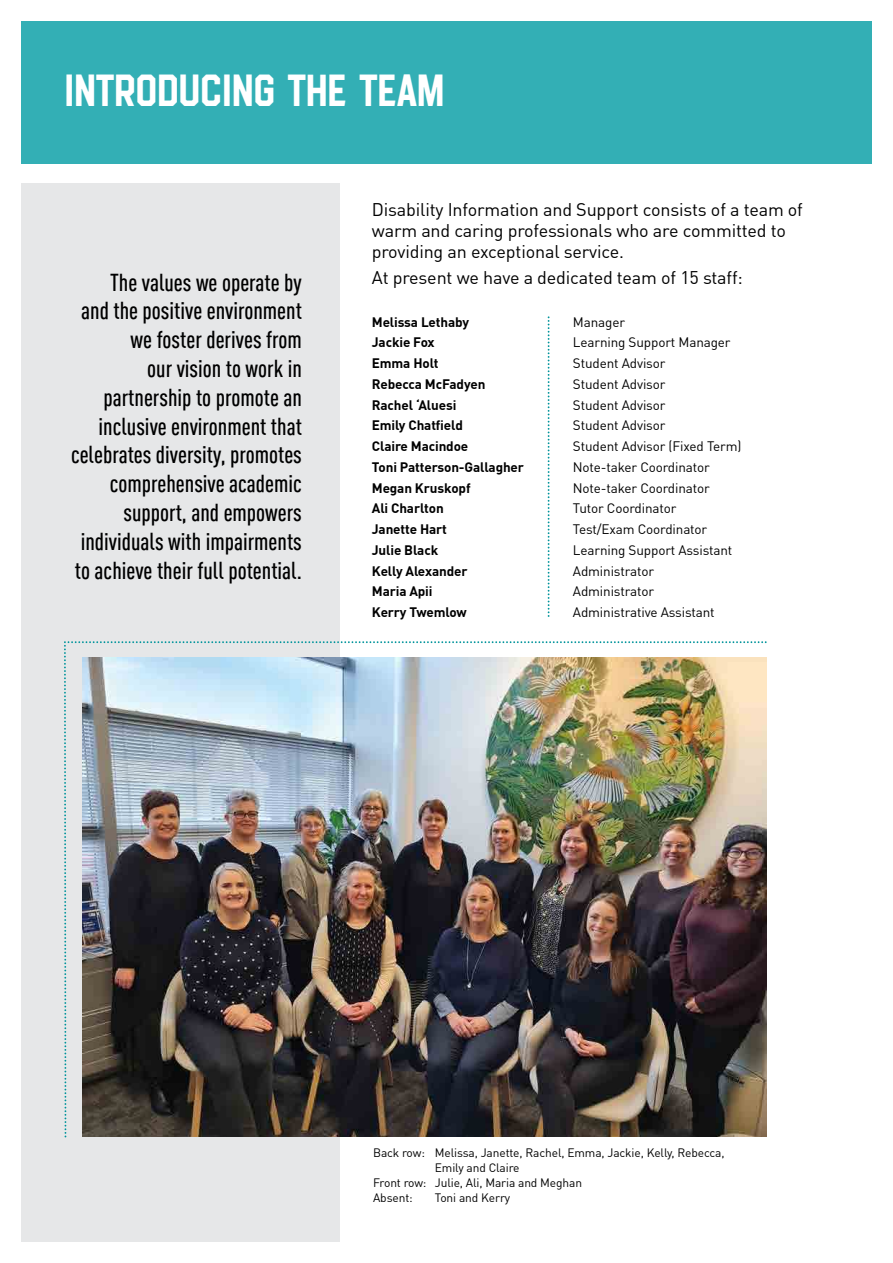
<style>
.page{position:relative;width:893px;height:1263px;background:#fff}
.page>*{position:absolute;margin:0;border:0;box-sizing:border-box;transform-origin:0 0}
.t1{font:500 45px "Evanston Tavern 1846";letter-spacing:-.025em;color:#fff}
.t2{font:500 condensed 24px/28.8px "DIN Pro";color:#000;text-align:right}
.t3{font:18px/21px "DIN Pro";letter-spacing:-.01em;color:#000}
.t4{font:13.5px "DIN Pro";letter-spacing:-.01em;color:#000}
.t5{font:700 13.5px "DIN Pro";letter-spacing:-.01em;color:#000}
.t6{font:12px "DIN Pro";letter-spacing:-.01em;color:#000}
</style>
<div class="page">
<div style="left:21px;top:183px;width:319px;height:1059px;background:#e6e7e8"></div>
<div style="left:21px;top:21px;width:851px;height:143px;background:#33afb5"></div>
<svg style="left:548px;top:316px;width:1px;height:301px"></svg>
<img style="left:64px;top:641px;width:703px;height:496px">
<h1 class="t1" style="left:64px;top:62px;width:383px">INTRODUCING THE TEAM</h1>
<p class="t2" style="left:71px;top:267px;width:232px">The values we operate by<br>and the positive environment we foster derives from<br>our vision to work in partnership to promote an inclusive environment that celebrates diversity, promotes comprehensive academic support, and empowers individuals with impairments to achieve their full potential.</p>
<h3 class="t3" style="left:372px;top:199px;width:433px">Disability Information and Support consists of a team of warm and caring professionals who are committed to providing an exceptional service.</h3>
<h3 class="t3" style="left:372px;top:266px;width:372px">At present we have a dedicated team of 15 staff:</h3>
<p class="t5" style="left:372px;top:312px;width:99px">Melissa Lethaby</p>
<p class="t4" style="left:573px;top:312px;width:54px">Manager</p>
<p class="t5" style="left:372px;top:333px;width:64px">Jackie Fox</p>
<p class="t4" style="left:573px;top:333px;width:159px">Learning Support Manager</p>
<p class="t5" style="left:372px;top:354px;width:68px">Emma Holt</p>
<p class="t4" style="left:573px;top:354px;width:94px">Student Advisor</p>
<p class="t5" style="left:372px;top:375px;width:115px">Rebecca McFadyen</p>
<p class="t4" style="left:573px;top:375px;width:94px">Student Advisor</p>
<p class="t5" style="left:372px;top:395px;width:86px">Rachel ‘Aluesi</p>
<p class="t4" style="left:573px;top:395px;width:94px">Student Advisor</p>
<p class="t5" style="left:372px;top:416px;width:93px">Emily Chatfield</p>
<p class="t4" style="left:573px;top:416px;width:94px">Student Advisor</p>
<p class="t5" style="left:372px;top:437px;width:98px">Claire Macindoe</p>
<p class="t4" style="left:573px;top:437px;width:170px">Student Advisor (Fixed Term)</p>
<p class="t5" style="left:372px;top:458px;width:154px">Toni Patterson-Gallagher</p>
<p class="t4" style="left:573px;top:458px;width:138px">Note-taker Coordinator</p>
<p class="t5" style="left:372px;top:478px;width:100px">Megan Kruskopf</p>
<p class="t4" style="left:573px;top:478px;width:138px">Note-taker Coordinator</p>
<p class="t5" style="left:372px;top:499px;width:73px">Ali Charlton</p>
<p class="t4" style="left:573px;top:499px;width:105px">Tutor Coordinator</p>
<p class="t5" style="left:372px;top:520px;width:77px">Janette Hart</p>
<p class="t4" style="left:573px;top:520px;width:136px">Test/Exam Coordinator</p>
<p class="t5" style="left:372px;top:541px;width:68px">Julie Black</p>
<p class="t4" style="left:573px;top:541px;width:161px">Learning Support Assistant</p>
<p class="t5" style="left:372px;top:561px;width:97px">Kelly Alexander</p>
<p class="t4" style="left:573px;top:561px;width:83px">Administrator</p>
<p class="t5" style="left:372px;top:582px;width:62px">Maria Apii</p>
<p class="t4" style="left:573px;top:582px;width:83px">Administrator</p>
<p class="t5" style="left:372px;top:603px;width:96px">Kerry Twemlow</p>
<p class="t4" style="left:573px;top:603px;width:143px">Administrative Assistant</p>
<p class="t6" style="left:373px;top:1145px;width:353px">Back row: Melissa, Janette, Rachel, Emma, Jackie, Kelly, Rebecca,</p>
<p class="t6" style="left:435px;top:1160px;width:86px">Emily and Claire</p>
<p class="t6" style="left:373px;top:1175px;width:211px">Front row: Julie, Ali, Maria and Meghan</p>
<p class="t6" style="left:373px;top:1190px;width:41px">Absent:</p>
<p class="t6" style="left:435px;top:1190px;width:77px">Toni and Kerry</p>
</div>
